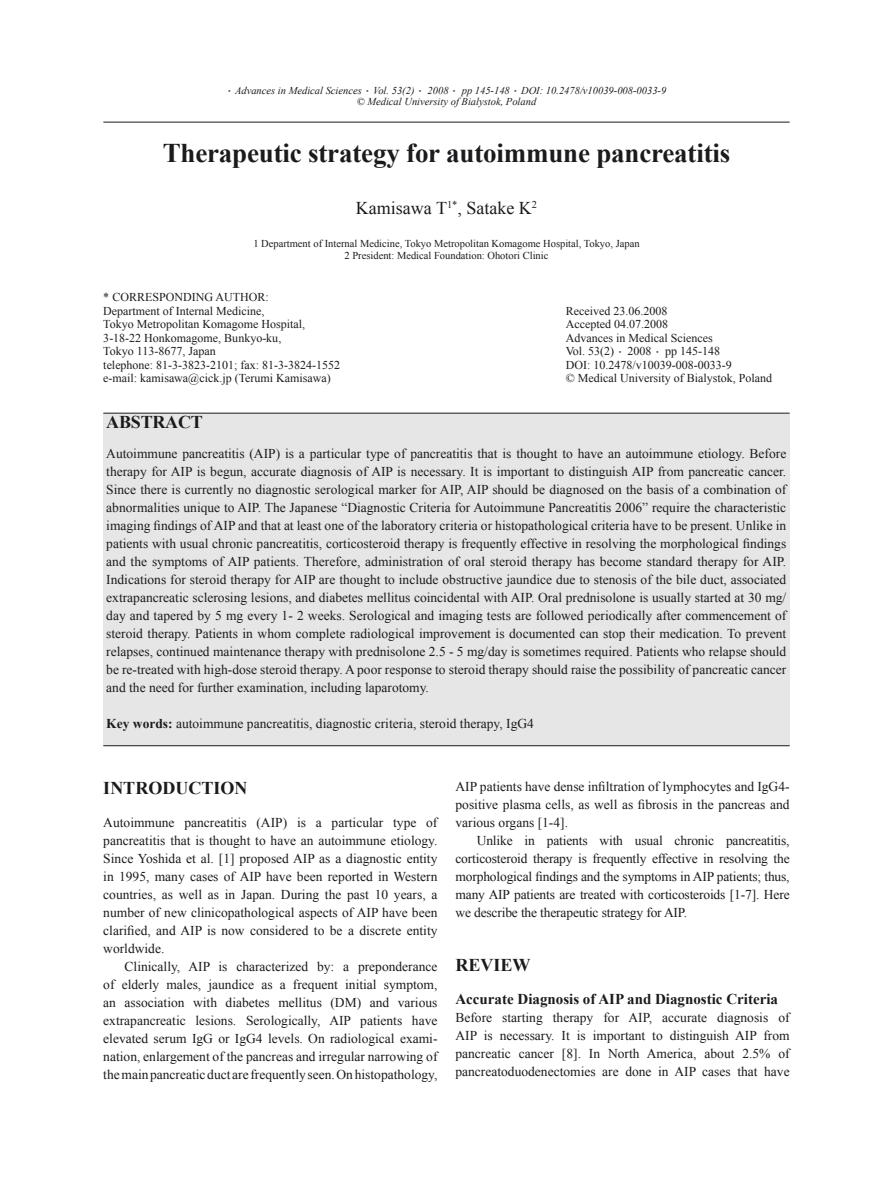
<style>
.page{position:relative;width:893px;height:1178px;background:#fff}
.page>*{position:absolute;margin:0;border:0;box-sizing:border-box;transform-origin:0 0}
.t1{font:700 27px "Times New Roman";letter-spacing:-.005em;color:#1b1b1e}
.t2{font:700 18px "Times New Roman";color:#1b1b1e}
.t3{font:18px "Times New Roman";color:#1b1b1e}
.t4{font:700 15px "Times New Roman";color:#1b1b1e}
.t5{font:13.5px/18px "Times New Roman";color:#1b1b1e;text-align:justify}
.t6{font:12px/13.5px "Times New Roman";color:#1b1b1e}
.t7{font:italic 10.5px/10.5px "Times New Roman";color:#1b1b1e;text-align:center}
.t8{font:10.5px/11.4px "Times New Roman";color:#1b1b1e;text-align:center}
.s1{font-style:normal;font-size:18px}
.s2{font-size:18px}
.s3{font-weight:700}
</style>
<div class="page">
<hr style="left:103px;top:122px;width:687px;height:1px;background:#1b1b1e">
<div style="left:103px;top:413px;width:687px;height:332px;background:#e7e6e6"></div>
<hr style="left:103px;top:745px;width:687px;height:1px;background:#1b1b1e">
<hr style="left:103px;top:413px;width:687px;height:1px;background:#1b1b1e">
<p class="t7" style="left:227px;top:85px;width:441px"><span class="s1">·</span> Advances in Medical Sciences <span class="s1">·</span> Vol. 53(2) <span class="s1">·</span> 2008 <span class="s1">·</span> pp 145-148 <span class="s1">·</span> DOI: 10.2478/v10039-008-0033-9 © Medical University of Bialystok, Poland</p>
<h1 class="t1" style="left:163px;top:134px;width:569px">Therapeutic strategy for autoimmune pancreatitis</h1>
<h2 class="t3" style="left:356px;top:196px;width:183px">Kamisawa T<sup>1*</sup>, Satake K<sup>2</sup></h2>
<p class="t8" style="left:253px;top:238px;width:388px">1 Department of Internal Medicine, Tokyo Metropolitan Komagome Hospital, Tokyo, Japan<br>2 President: Medical Foundation: Ohotori Clinic</p>
<p class="t6" style="left:103px;top:290px;width:238px">* CORRESPONDING AUTHOR:<br>Department of Internal Medicine,<br>Tokyo Metropolitan Komagome Hospital, 3-18-22 Honkomagome, Bunkyo-ku,<br>Tokyo 113-8677, Japan<br>telephone: 81-3-3823-2101; fax: 81-3-3824-1552 e-mail: kamisawa@cick.jp (Terumi Kamisawa)</p>
<p class="t6" style="left:566px;top:304px;width:208px">Received 23.06.2008<br>Accepted 04.07.2008<br>Advances in Medical Sciences<br>Vol. 53(2) <span class="s2">·</span> 2008 <span class="s2">·</span> pp 145-148<br>DOI: 10.2478/v10039-008-0033-9<br>© Medical University of Bialystok, Poland</p>
<h2 class="t2" style="left:106px;top:410px;width:98px">ABSTRACT</h2>
<p class="t5" style="left:106px;top:444px;width:681px">Autoimmune pancreatitis (AIP) is a particular type of pancreatitis that is thought to have an autoimmune etiology. Before therapy for AIP is begun, accurate diagnosis of AIP is necessary. It is important to distinguish AIP from pancreatic cancer.<br>Since there is currently no diagnostic serological marker for AIP, AIP should be diagnosed on the basis of a combination of abnormalities unique to AIP. The Japanese “Diagnostic Criteria for Autoimmune Pancreatitis 2006” require the characteristic imaging findings of AIP and that at least one of the laboratory criteria or histopathological criteria have to be present. Unlike in patients with usual chronic pancreatitis, corticosteroid therapy is frequently effective in resolving the morphological findings and the symptoms of AIP patients. Therefore, administration of oral steroid therapy has become standard therapy for AIP.<br>Indications for steroid therapy for AIP are thought to include obstructive jaundice due to stenosis of the bile duct, associated extrapancreatic sclerosing lesions, and diabetes mellitus coincidental with AIP. Oral prednisolone is usually started at 30 mg/ day and tapered by 5 mg every 1- 2 weeks. Serological and imaging tests are followed periodically after commencement of steroid therapy. Patients in whom complete radiological improvement is documented can stop their medication. To prevent relapses, continued maintenance therapy with prednisolone 2.5 - 5 mg/day is sometimes required. Patients who relapse should be re-treated with high-dose steroid therapy. A poor response to steroid therapy should raise the possibility of pancreatic cancer and the need for further examination, including laparotomy.</p>
<p class="t5" style="left:106px;top:714px;width:429px"><span class="s3">Key words:</span> autoimmune pancreatitis, diagnostic criteria, steroid therapy, IgG4</p>
<h2 class="t2" style="left:103px;top:775px;width:145px">INTRODUCTION</h2>
<p class="t5" style="left:103px;top:813px;width:336px">Autoimmune pancreatitis (AIP) is a particular type of pancreatitis that is thought to have an autoimmune etiology.<br>Since Yoshida et al. [1] proposed AIP as a diagnostic entity in 1995, many cases of AIP have been reported in Western countries, as well as in Japan. During the past 10 years, a number of new clinicopathological aspects of AIP have been clarified, and AIP is now considered to be a discrete entity worldwide.</p>
<p class="t5" style="left:103px;top:957px;width:336px;text-indent:21px">Clinically, AIP is characterized by: a preponderance of elderly males, jaundice as a frequent initial symptom, an association with diabetes mellitus (DM) and various extrapancreatic lesions. Serologically, AIP patients have elevated serum IgG or IgG4 levels. On radiological exami&shy;nation, enlargement of the pancreas and irregular narrowing of the main pancreatic duct are frequently seen. On histopathology,</p>
<p class="t5" style="left:455px;top:777px;width:336px">AIP patients have dense infiltration of lymphocytes and IgG4- positive plasma cells, as well as fibrosis in the pancreas and various organs [1-4].</p>
<p class="t5" style="left:455px;top:831px;width:336px;text-indent:21px">Unlike in patients with usual chronic pancreatitis, corticosteroid therapy is frequently effective in resolving the morphological findings and the symptoms in AIP patients; thus, many AIP patients are treated with corticosteroids [1-7]. Here we describe the therapeutic strategy for AIP.</p>
<h2 class="t2" style="left:455px;top:952px;width:77px">REVIEW</h2>
<p class="t4" style="left:455px;top:988px;width:324px">Accurate Diagnosis of AIP and Diagnostic Criteria</p>
<p class="t5" style="left:455px;top:1008px;width:336px">Before starting therapy for AIP, accurate diagnosis of AIP is necessary. It is important to distinguish AIP from pancreatic cancer [8]. In North America, about 2.5% of pancreatoduodenectomies are done in AIP cases that have</p>
</div>
